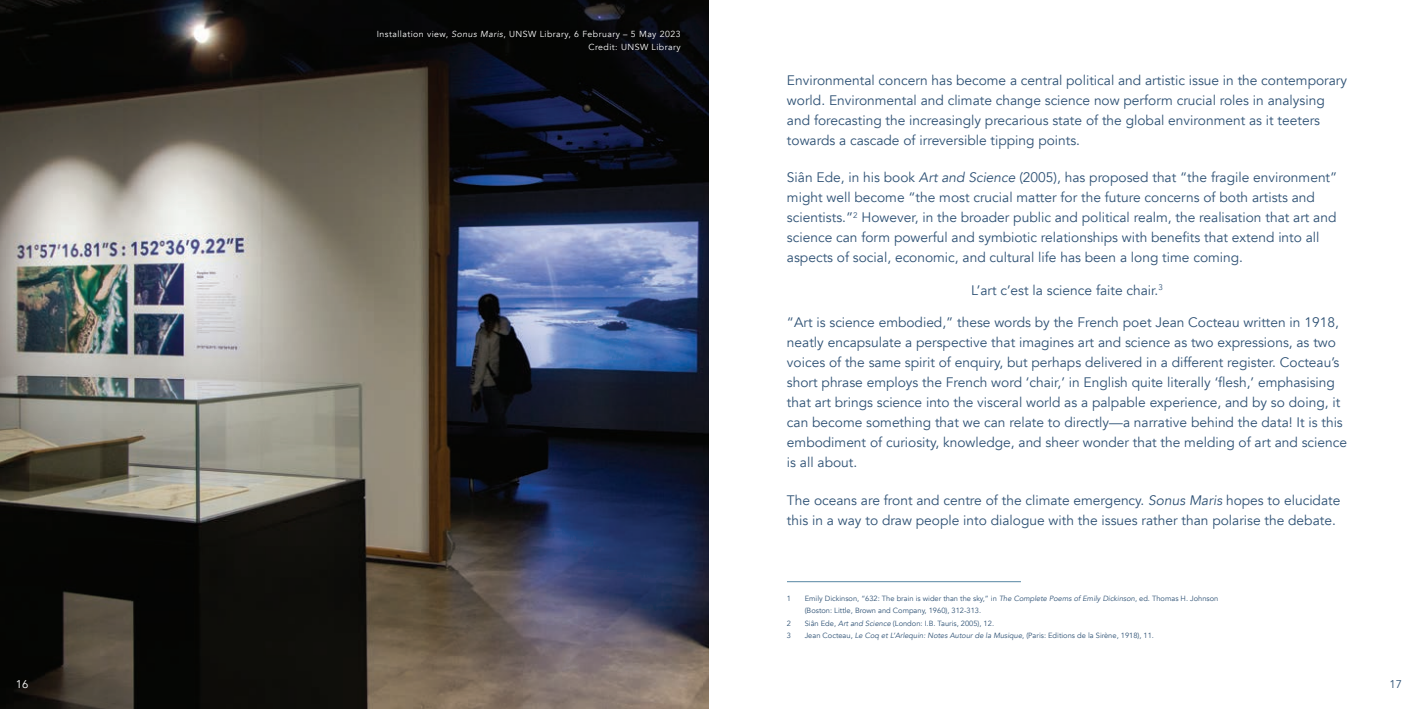
<style>
.page{position:relative;width:1418px;height:709px;background:#fff}
.page>*{position:absolute;margin:0;border:0;box-sizing:border-box;transform-origin:0 0}
.t1{font:13.75px/20px "Avenir";color:#2f5275}
.t2{font:11.25px "Avenir";color:#fff}
.t3{font:11.25px "Avenir";color:#2f5275}
.t4{font:8.75px/12.5px "Avenir";letter-spacing:.05em;color:#fff;text-align:right}
.t5{font:7.5px/12.5px "Avenir";color:#2f5275}
.s1{font-style:italic}
</style>
<div class="page">
<hr style="left:787px;top:581px;width:233px;height:1px;background:#5787a3">
<img style="left:0;top:0;width:709px;height:709px">
<p class="t4" style="left:377px;top:28px;width:305px">Installation view, <span class="s1">Sonus Maris</span>, UNSW Library, 6 February – 5 May 2023<br>Credit: UNSW Library</p>
<p class="t1" style="left:787px;top:70px;width:561px">Environmental concern has become a central political and artistic issue in the contemporary world. Environmental and climate change science now perform crucial roles in analysing and forecasting the increasingly precarious state of the global environment as it teeters towards a cascade of irreversible tipping points.</p>
<p class="t1" style="left:787px;top:168px;width:552px">Siân Ede, in his book <span class="s1">Art and Science</span> (2005), has proposed that “the fragile environment” might well become “the most crucial matter for the future concerns of both artists and scientists.”<sup>2</sup> However, in the broader public and political realm, the realisation that art and science can form powerful and symbiotic relationships with benefits that extend into all aspects of social, economic, and cultural life has been a long time coming.</p>
<p class="t1" style="left:971px;top:280px;width:193px">L’art c’est la science faite chair.<sup>3</sup></p>
<p class="t1" style="left:787px;top:313px;width:561px">“Art is science embodied,” these words by the French poet Jean Cocteau written in 1918, neatly encapsulate a perspective that imagines art and science as two expressions, as two voices of the same spirit of enquiry, but perhaps delivered in a different register. Cocteau’s short phrase employs the French word ‘chair,’ in English quite literally ‘flesh,’ emphasising that art brings science into the visceral world as a palpable experience, and by so doing, it can become something that we can relate to directly—a narrative behind the data! It is this embodiment of curiosity, knowledge, and sheer wonder that the melding of art and science is all about.</p>
<p class="t1" style="left:787px;top:490px;width:555px">The oceans are front and centre of the climate emergency. <span class="s1">Sonus Maris</span> hopes to elucidate this in a way to draw people into dialogue with the issues rather than polarise the debate.</p>
<p class="t5" style="left:787px;top:592px;width:6px">1</p>
<p class="t5" style="left:804px;top:592px;width:415px">Emily Dickinson, “632: The brain is wider than the sky,” in <span class="s1">The Complete Poems of Emily Dickinson</span>, ed. Thomas H. Johnson (Boston: Little, Brown and Company, 1960), 312-313.</p>
<p class="t5" style="left:787px;top:617px;width:6px">2</p>
<p class="t5" style="left:804px;top:617px;width:191px">Siân Ede, <span class="s1">Art and Science</span> (London: I.B. Tauris, 2005), 12.</p>
<p class="t5" style="left:787px;top:629px;width:6px">3</p>
<p class="t5" style="left:804px;top:629px;width:351px">Jean Cocteau, <span class="s1">Le Coq et L’Arlequin: Notes Autour de la Musique</span>, (Paris: Editions de la Sirène, 1918), 11.</p>
<p class="t2" style="left:16px;top:677px;width:14px">16</p>
<p class="t3" style="left:1389px;top:677px;width:14px">17</p>
</div>
